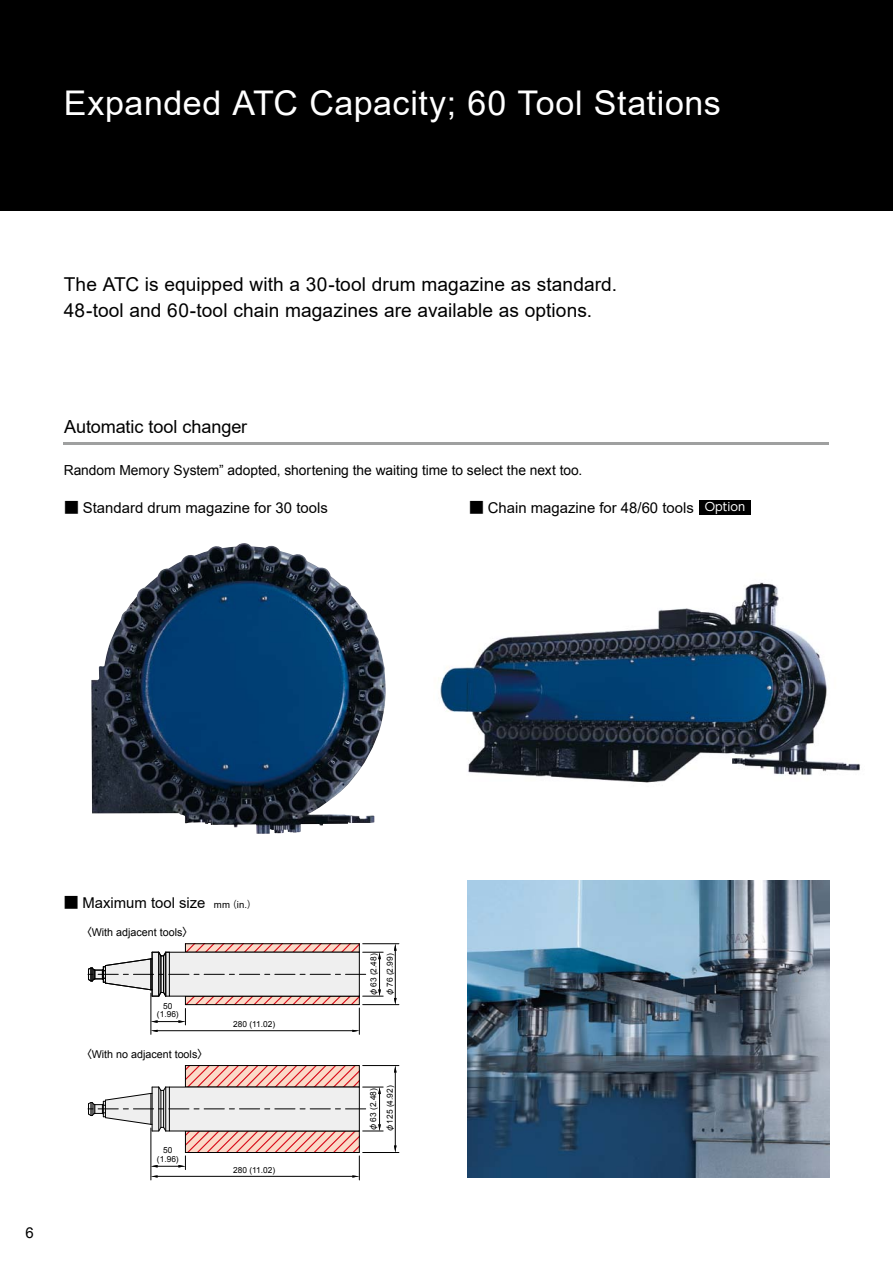
<style>
.page{position:relative;width:893px;height:1263px;background:#fff}
.page>*{position:absolute;margin:0;border:0;box-sizing:border-box;transform-origin:0 0}
.t1{font:34.05px "Arial";letter-spacing:.015em;color:#fff}
.t2{font:19.2px/25.5px "Arial";letter-spacing:.005em;color:#000}
.t3{font:18px "Arial";letter-spacing:-.005em;color:#000}
.t4{font:15px "Arial";color:#000}
.t5{font:14.85px "Arial";color:#000}
.t6{font:13.8px "Arial";letter-spacing:-.005em;color:#000}
.t7{font:10.8px "Arial";color:#000}
.t8{font:8.4px/8.4px "Arial";color:#000;text-align:center}
.s1{font-family:"UD Shin Go NT Pro"}
.s2{font-family:"UD Shin Go NT Pro";font-size:11.55px;color:#fff}
.s3{font-size:9.6px}
.s4{font-family:"UD Shin Go NT Pro";font-weight:300;font-size:9.6px}
</style>
<div class="page">
<hr style="left:64px;top:442px;width:765px;height:2px;background:#9fa0a0">
<div style="left:699px;top:500px;width:51px;height:14px;background:#000"></div>
<div style="left:185px;top:943px;width:175px;height:10px;border:1px solid #000"></div>
<hr style="left:363px;top:1065px;width:36px;height:1px;background:#000">
<hr style="left:363px;top:1152px;width:36px;height:1px;background:#000">
<hr style="left:395px;top:1072px;width:1px;height:73px;background:#000">
<svg style="left:394px;top:1065px;width:2px;height:7px"></svg>
<svg style="left:394px;top:1145px;width:2px;height:7px"></svg>
<hr style="left:363px;top:943px;width:36px;height:1px;background:#000">
<hr style="left:363px;top:1004px;width:36px;height:1px;background:#000">
<hr style="left:395px;top:951px;width:1px;height:47px;background:#000">
<svg style="left:394px;top:944px;width:2px;height:7px"></svg>
<svg style="left:394px;top:998px;width:2px;height:7px"></svg>
<svg style="left:87px;top:944px;width:296px;height:90px"></svg>
<svg style="left:87px;top:1065px;width:296px;height:115px"></svg>
<div style="left:0;top:0;width:893px;height:210px;background:#000"></div>
<img style="left:91px;top:543px;width:295px;height:291px">
<img style="left:439px;top:582px;width:421px;height:201px">
<img style="left:468px;top:880px;width:361px;height:298px">
<h1 class="t1" style="left:64px;top:80px;width:659px">Expanded ATC Capacity; 60 Tool Stations</h1>
<p class="t2" style="left:64px;top:271px;width:555px">The ATC is equipped with a 30-tool drum magazine as standard.<br>48-tool and 60-tool chain magazines are available as options.</p>
<p class="t3" style="left:64px;top:414px;width:185px">Automatic tool changer</p>
<p class="t6" style="left:64px;top:461px;width:520px">Random Memory System” adopted, shortening the waiting time to select the next too.</p>
<p class="t5" style="left:64px;top:497px;width:265px"><span class="s1">■</span> Standard drum magazine for 30 tools</p>
<p class="t5" style="left:469px;top:497px;width:278px"><span class="s1">■</span> Chain magazine for 48/60 tools <span class="s2">Option</span></p>
<p class="t5" style="left:64px;top:893px;width:194px"><span class="s1">■</span> Maximum tool size <span class="s3">mm</span><span class="s4">（</span><span class="s3">in.</span><span class="s4">）</span></p>
<p class="t7" style="left:81px;top:925px;width:114px"><span class="s1">〈</span>With adjacent tools<span class="s1">〉</span></p>
<p class="t8" style="left:157px;top:1002px;width:23px">50 (1.96)</p>
<p class="t7" style="left:81px;top:1047px;width:129px"><span class="s1">〈</span>With no adjacent tools<span class="s1">〉</span></p>
<p class="t8" style="left:233px;top:1020px;width:44px">280 (11.02)</p>
<p class="t4" style="left:26px;top:1222px;width:10px">6</p>
<p class="t8" style="left:157px;top:1146px;width:23px">50 (1.96)</p>
<p class="t8" style="left:233px;top:1166px;width:44px">280 (11.02)</p>
<p class="t8" style="left:369px;top:996px;width:44px;rotate:-90deg"><span class="s1">φ</span>63 (2.48)</p>
<p class="t8" style="left:386px;top:996px;width:44px;rotate:-90deg"><span class="s1">φ</span>76 (2.99)</p>
<p class="t8" style="left:369px;top:1130px;width:44px;rotate:-90deg"><span class="s1">φ</span>63 (2.48)</p>
<p class="t8" style="left:386px;top:1132px;width:48px;rotate:-90deg"><span class="s1">φ</span>125 (4.92)</p>
</div>
